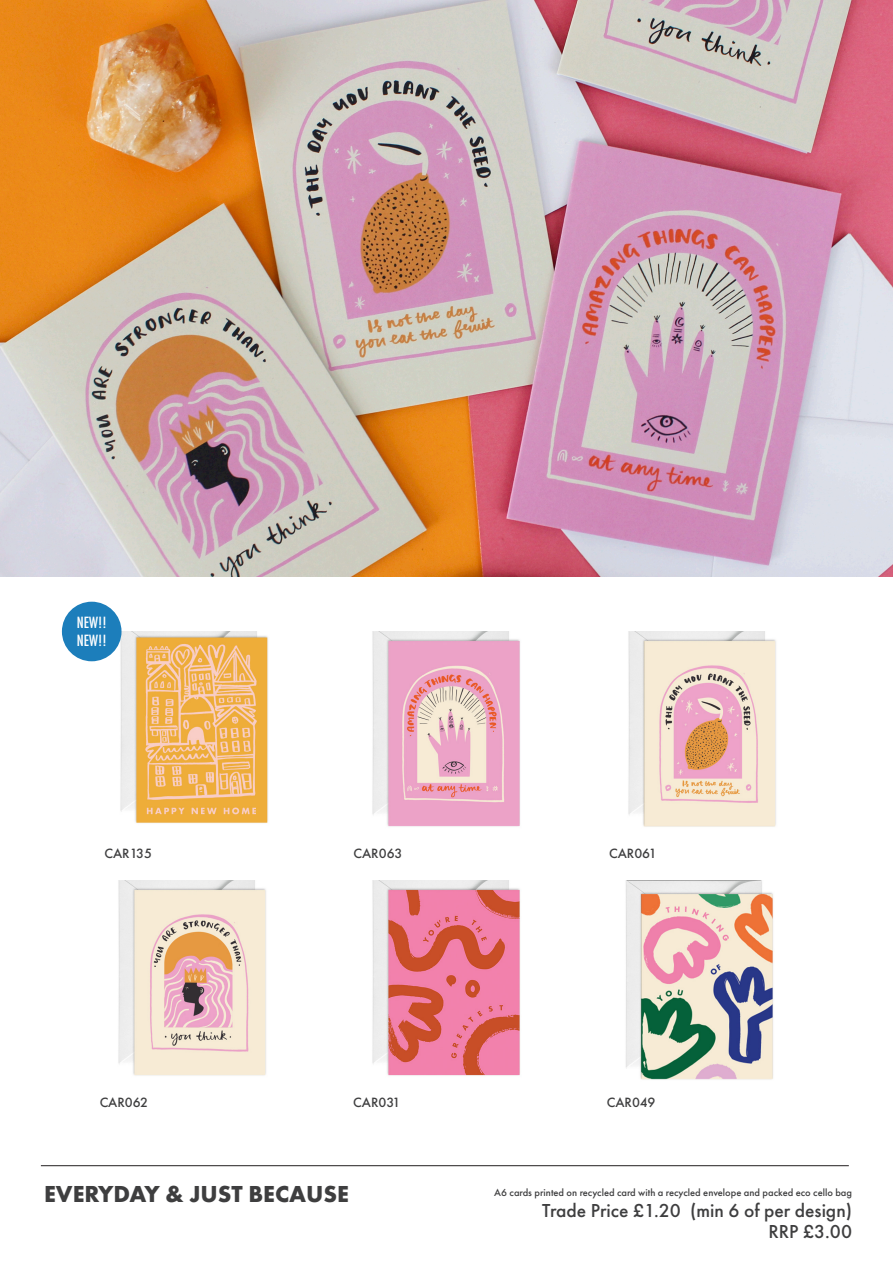
<style>
.page{position:relative;width:893px;height:1263px;background:#fff}
.page>*{position:absolute;margin:0;border:0;box-sizing:border-box;transform-origin:0 0}
.t1{font:700 24px "Futura PT";color:#3e3e3f}
.t2{font:500 19.5px "Futura PT";color:#3e3e3f}
.t3{font:500 condensed 15px "Futura";color:#fff}
.t4{font:500 13.95px "Futura PT";color:#3e3e3f}
.t5{font:500 10.5px "Futura PT";color:#3e3e3f}
</style>
<div class="page">
<img style="left:0;top:0;width:893px;height:576px">
<img style="left:372px;top:880px;width:148px;height:196px">
<img style="left:372px;top:631px;width:148px;height:196px">
<img style="left:628px;top:631px;width:148px;height:196px">
<img style="left:118px;top:880px;width:148px;height:196px">
<hr style="left:41px;top:1165px;width:808px;height:1px;background:#231f20">
<img style="left:92px;top:631px;width:176px;height:192px">
<div style="left:62px;top:602px;width:60px;height:59px;background:#1c7ebb;border-radius:50%"></div>
<img style="left:626px;top:880px;width:147px;height:200px">
<p class="t3" style="left:77px;top:613px;width:31px">NEW!!</p>
<p class="t3" style="left:77px;top:631px;width:31px">NEW!!</p>
<p class="t4" style="left:105px;top:844px;width:49px">CAR135</p>
<p class="t4" style="left:100px;top:1093px;width:50px">CAR062</p>
<p class="t4" style="left:354px;top:844px;width:50px">CAR063</p>
<p class="t4" style="left:609px;top:844px;width:49px">CAR061</p>
<p class="t4" style="left:353px;top:1093px;width:49px">CAR031</p>
<p class="t4" style="left:607px;top:1093px;width:50px">CAR049</p>
<p class="t1" style="left:44px;top:1178px;width:306px">EVERYDAY &amp; JUST BECAUSE</p>
<p class="t5" style="left:494px;top:1186px;width:359px">A6 cards printed on recycled card with a recycled envelope and packed eco cello bag</p>
<p class="t2" style="left:542px;top:1199px;width:311px">Trade Price £1.20 (min 6 of per design)</p>
<p class="t2" style="left:768px;top:1220px;width:85px">RRP £3.00</p>
</div>
